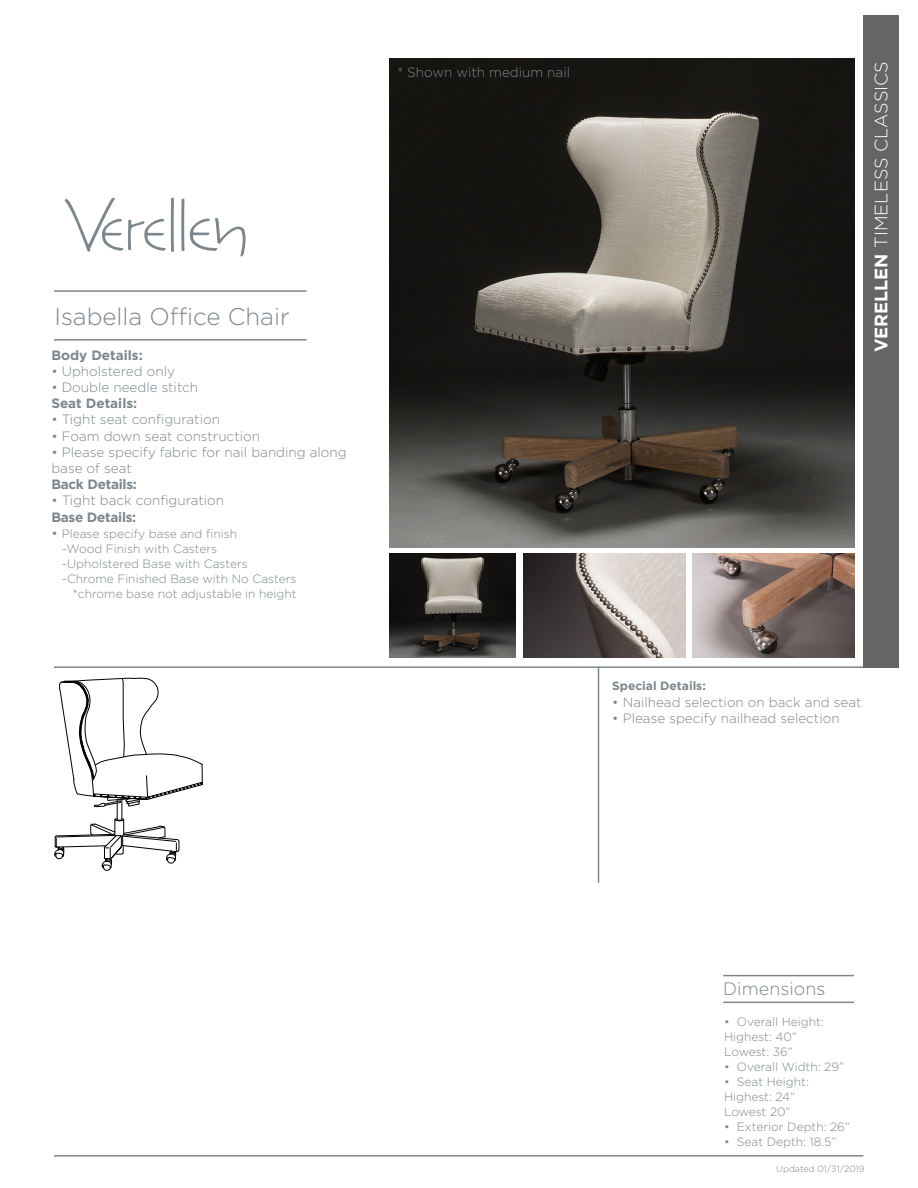
<style>
.page{position:relative;width:918px;height:1188px;background:#fff}
.page>*{position:absolute;margin:0;border:0;box-sizing:border-box;transform-origin:0 0}
.t1{font:300 24px "Gotham";color:#7c868d}
.t2{font:300 18px "Gotham";color:#fff}
.t3{font:300 18px "Gotham";color:#7c868d}
.t4{font:300 13.5px/16.2px "Gotham";color:#7c868d}
.t5{font:700 13.5px "Gotham";letter-spacing:-.01em;color:#7c868d}
.t6{font:300 12px/15px "Gotham";color:#7c868d;text-align:right}
.t7{font:700 12px "Gotham";color:#7c868d}
.t8{font:300 9px "Gotham";color:#7c868d}
.s1{font-size:13.5px}
.s2{font-weight:700}
</style>
<div class="page">
<hr style="left:54px;top:339px;width:253px;height:2px;background:#7c868d">
<hr style="left:54px;top:290px;width:253px;height:2px;background:#7c868d">
<hr style="left:54px;top:666px;width:809px;height:2px;background:#7c868d">
<hr style="left:54px;top:1155px;width:809px;height:2px;background:#7c868d">
<svg style="left:64px;top:198px;width:110px;height:54px"></svg>
<svg style="left:181px;top:199px;width:65px;height:57px"></svg>
<hr style="left:723px;top:1002px;width:131px;height:1px;background:#7c868d">
<hr style="left:723px;top:975px;width:131px;height:1px;background:#7c868d">
<div style="left:863px;top:15px;width:35px;height:653px;background:#646666"></div>
<img style="left:390px;top:58px;width:464px;height:490px">
<img style="left:523px;top:554px;width:163px;height:104px">
<img style="left:390px;top:554px;width:126px;height:104px">
<img style="left:692px;top:554px;width:162px;height:104px">
<svg style="left:54px;top:678px;width:149px;height:193px"></svg>
<hr style="left:598px;top:667px;width:1px;height:216px;background:#7d888c">
<p class="t1" style="left:54px;top:302px;width:237px">Isabella Office Chair</p>
<p class="t5" style="left:51px;top:346px;width:93px">Body Details:</p>
<p class="t4" style="left:51px;top:363px;width:125px">• Upholstered only</p>
<p class="t4" style="left:51px;top:379px;width:148px">• Double needle stitch</p>
<p class="t5" style="left:51px;top:395px;width:87px">Seat Details:</p>
<p class="t4" style="left:51px;top:411px;width:170px">• Tight seat configuration</p>
<p class="t4" style="left:51px;top:427px;width:210px">• Foam down seat construction</p>
<p class="t4" style="left:51px;top:444px;width:297px">• Please specify fabric for nail banding along base of seat</p>
<p class="t5" style="left:51px;top:476px;width:87px">Back Details:</p>
<p class="t4" style="left:51px;top:492px;width:174px">• Tight back configuration</p>
<p class="t5" style="left:51px;top:508px;width:86px">Base Details:</p>
<p class="t6" style="left:51px;top:526px;width:187px"><span class="s1">•</span> Please specify base and finish</p>
<p class="t6" style="left:62px;top:541px;width:156px">-Wood Finish with Casters</p>
<p class="t6" style="left:62px;top:556px;width:187px">-Upholstered Base with Casters</p>
<p class="t6" style="left:62px;top:571px;width:236px">-Chrome Finished Base with No Casters *chrome base not adjustable in height</p>
<p class="t4" style="left:397px;top:63px;width:174px">* Shown with medium nail</p>
<p class="t2" style="left:870px;top:352px;width:293px;rotate:-90deg"><span class="s2">VERELLEN</span> TIMELESS CLASSICS</p>
<p class="t7" style="left:612px;top:678px;width:95px">Special Details:</p>
<p class="t4" style="left:612px;top:693px;width:251px">• Nailhead selection on back and seat</p>
<p class="t4" style="left:612px;top:709px;width:229px">• Please specify nailhead selection</p>
<p class="t3" style="left:723px;top:977px;width:104px">Dimensions</p>
<p class="t6" style="left:724px;top:1014px;width:101px">• Overall Height:</p>
<p class="t6" style="left:724px;top:1029px;width:74px">Highest: 40”</p>
<p class="t6" style="left:724px;top:1044px;width:70px">Lowest: 36”</p>
<p class="t6" style="left:724px;top:1059px;width:121px">• Overall Width: 29”</p>
<p class="t6" style="left:724px;top:1074px;width:86px">• Seat Height:</p>
<p class="t6" style="left:724px;top:1089px;width:73px">Highest: 24”</p>
<p class="t6" style="left:724px;top:1104px;width:68px">Lowest 20”</p>
<p class="t6" style="left:724px;top:1119px;width:127px">• Exterior Depth: 26”</p>
<p class="t6" style="left:724px;top:1134px;width:114px">• Seat Depth: 18.5”</p>
<p class="t8" style="left:776px;top:1163px;width:90px">Updated 01/31/2019</p>
</div>
